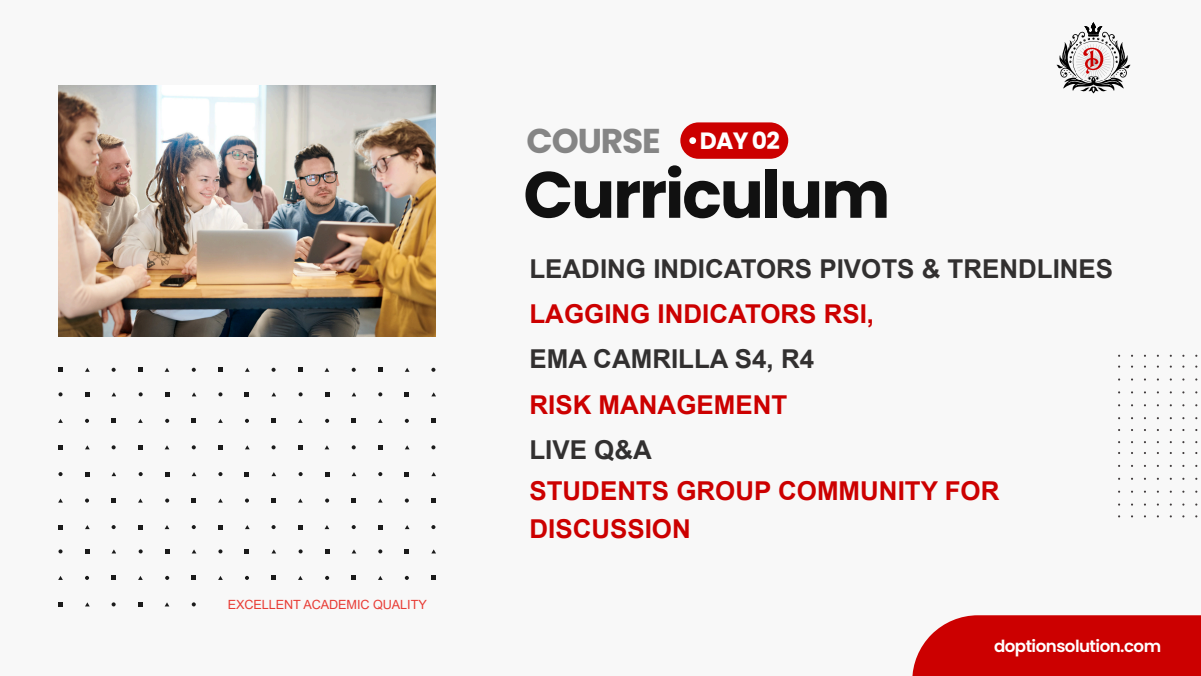
<style>
.page{position:relative;width:1201px;height:676px;background:#fff}
.page>*{position:absolute;margin:0;border:0;box-sizing:border-box;transform-origin:0 0}
.t1{font:700 65.38px "Poppins";letter-spacing:-.03em;color:#111}
.t2{font:700 34.42px "Poppins";letter-spacing:-.03em;color:#858585}
.t3{font:700 26px/38.2px "Arial";color:#c00}
.t4{font:700 26px "Arial";color:#323030}
.t5{font:600 16.66px "Poppins";letter-spacing:-.03em;color:#fff}
.t6{font:12.66px "Arial";letter-spacing:-.01em;color:#e83c35}
.s1{font-size:23.5px;color:#fff}
</style>
<div class="page">
<div style="left:0;top:0;width:1200px;height:675px;background:#f8f8f8"></div>
<svg style="left:1056px;top:22px;width:74px;height:71px"></svg>
<svg style="left:58px;top:392px;width:5px;height:4px"></svg>
<svg style="left:58px;top:549px;width:5px;height:4px"></svg>
<svg style="left:58px;top:472px;width:5px;height:4px"></svg>
<svg style="left:378px;top:392px;width:4px;height:4px"></svg>
<svg style="left:378px;top:549px;width:4px;height:4px"></svg>
<svg style="left:378px;top:472px;width:4px;height:4px"></svg>
<svg style="left:218px;top:392px;width:4px;height:4px"></svg>
<svg style="left:218px;top:549px;width:4px;height:4px"></svg>
<svg style="left:218px;top:472px;width:4px;height:4px"></svg>
<svg style="left:85px;top:418px;width:4px;height:4px"></svg>
<svg style="left:85px;top:575px;width:4px;height:4px"></svg>
<svg style="left:85px;top:498px;width:4px;height:4px"></svg>
<svg style="left:405px;top:418px;width:4px;height:4px"></svg>
<svg style="left:405px;top:575px;width:4px;height:4px"></svg>
<svg style="left:405px;top:498px;width:4px;height:4px"></svg>
<svg style="left:245px;top:418px;width:4px;height:4px"></svg>
<svg style="left:245px;top:575px;width:4px;height:4px"></svg>
<svg style="left:245px;top:498px;width:4px;height:4px"></svg>
<svg style="left:112px;top:445px;width:4px;height:4px"></svg>
<svg style="left:112px;top:602px;width:4px;height:4px"></svg>
<svg style="left:112px;top:525px;width:4px;height:4px"></svg>
<svg style="left:112px;top:367px;width:4px;height:4px"></svg>
<svg style="left:431px;top:445px;width:4px;height:4px"></svg>
<svg style="left:431px;top:525px;width:4px;height:4px"></svg>
<svg style="left:431px;top:367px;width:4px;height:4px"></svg>
<svg style="left:271px;top:445px;width:4px;height:4px"></svg>
<svg style="left:271px;top:525px;width:4px;height:4px"></svg>
<svg style="left:271px;top:367px;width:4px;height:4px"></svg>
<svg style="left:139px;top:392px;width:4px;height:4px"></svg>
<svg style="left:139px;top:549px;width:4px;height:4px"></svg>
<svg style="left:139px;top:472px;width:4px;height:4px"></svg>
<svg style="left:298px;top:392px;width:4px;height:4px"></svg>
<svg style="left:298px;top:549px;width:4px;height:4px"></svg>
<svg style="left:298px;top:472px;width:4px;height:4px"></svg>
<svg style="left:165px;top:418px;width:4px;height:4px"></svg>
<svg style="left:165px;top:575px;width:4px;height:4px"></svg>
<svg style="left:165px;top:498px;width:4px;height:4px"></svg>
<svg style="left:325px;top:418px;width:4px;height:4px"></svg>
<svg style="left:325px;top:575px;width:4px;height:4px"></svg>
<svg style="left:325px;top:498px;width:4px;height:4px"></svg>
<svg style="left:192px;top:445px;width:4px;height:4px"></svg>
<svg style="left:192px;top:602px;width:4px;height:4px"></svg>
<svg style="left:192px;top:525px;width:4px;height:4px"></svg>
<svg style="left:192px;top:367px;width:4px;height:4px"></svg>
<svg style="left:351px;top:445px;width:5px;height:4px"></svg>
<svg style="left:351px;top:525px;width:5px;height:4px"></svg>
<svg style="left:351px;top:367px;width:5px;height:4px"></svg>
<svg style="left:85px;top:392px;width:4px;height:4px"></svg>
<svg style="left:85px;top:549px;width:4px;height:4px"></svg>
<svg style="left:85px;top:472px;width:4px;height:4px"></svg>
<svg style="left:405px;top:392px;width:4px;height:4px"></svg>
<svg style="left:405px;top:549px;width:4px;height:4px"></svg>
<svg style="left:405px;top:472px;width:4px;height:4px"></svg>
<svg style="left:245px;top:392px;width:4px;height:4px"></svg>
<svg style="left:245px;top:549px;width:4px;height:4px"></svg>
<svg style="left:245px;top:472px;width:4px;height:4px"></svg>
<svg style="left:111px;top:418px;width:5px;height:4px"></svg>
<svg style="left:111px;top:575px;width:5px;height:4px"></svg>
<svg style="left:111px;top:498px;width:5px;height:4px"></svg>
<svg style="left:431px;top:418px;width:4px;height:4px"></svg>
<svg style="left:431px;top:575px;width:4px;height:4px"></svg>
<svg style="left:431px;top:498px;width:4px;height:4px"></svg>
<svg style="left:271px;top:418px;width:4px;height:4px"></svg>
<svg style="left:271px;top:575px;width:4px;height:4px"></svg>
<svg style="left:271px;top:498px;width:4px;height:4px"></svg>
<svg style="left:138px;top:445px;width:4px;height:4px"></svg>
<svg style="left:138px;top:602px;width:4px;height:4px"></svg>
<svg style="left:138px;top:525px;width:4px;height:4px"></svg>
<svg style="left:138px;top:367px;width:4px;height:4px"></svg>
<svg style="left:298px;top:445px;width:4px;height:4px"></svg>
<svg style="left:298px;top:525px;width:4px;height:4px"></svg>
<svg style="left:298px;top:367px;width:4px;height:4px"></svg>
<svg style="left:58px;top:445px;width:5px;height:4px"></svg>
<svg style="left:58px;top:602px;width:5px;height:4px"></svg>
<svg style="left:58px;top:525px;width:5px;height:4px"></svg>
<svg style="left:58px;top:367px;width:5px;height:4px"></svg>
<svg style="left:378px;top:445px;width:4px;height:4px"></svg>
<svg style="left:378px;top:525px;width:4px;height:4px"></svg>
<svg style="left:378px;top:367px;width:4px;height:4px"></svg>
<svg style="left:218px;top:445px;width:4px;height:4px"></svg>
<svg style="left:218px;top:525px;width:4px;height:4px"></svg>
<svg style="left:218px;top:367px;width:4px;height:4px"></svg>
<svg style="left:165px;top:392px;width:4px;height:4px"></svg>
<svg style="left:165px;top:549px;width:4px;height:4px"></svg>
<svg style="left:165px;top:472px;width:4px;height:4px"></svg>
<svg style="left:325px;top:392px;width:4px;height:4px"></svg>
<svg style="left:325px;top:549px;width:4px;height:4px"></svg>
<svg style="left:325px;top:472px;width:4px;height:4px"></svg>
<svg style="left:192px;top:418px;width:4px;height:4px"></svg>
<svg style="left:192px;top:575px;width:4px;height:4px"></svg>
<svg style="left:192px;top:498px;width:4px;height:4px"></svg>
<svg style="left:351px;top:418px;width:4px;height:4px"></svg>
<svg style="left:351px;top:575px;width:4px;height:4px"></svg>
<svg style="left:351px;top:498px;width:4px;height:4px"></svg>
<svg style="left:112px;top:392px;width:4px;height:4px"></svg>
<svg style="left:112px;top:549px;width:4px;height:4px"></svg>
<svg style="left:111px;top:472px;width:5px;height:4px"></svg>
<svg style="left:431px;top:392px;width:5px;height:4px"></svg>
<svg style="left:431px;top:549px;width:5px;height:4px"></svg>
<svg style="left:431px;top:472px;width:5px;height:4px"></svg>
<svg style="left:271px;top:392px;width:5px;height:4px"></svg>
<svg style="left:271px;top:549px;width:5px;height:4px"></svg>
<svg style="left:271px;top:472px;width:5px;height:4px"></svg>
<svg style="left:138px;top:498px;width:5px;height:4px"></svg>
<svg style="left:165px;top:445px;width:4px;height:4px"></svg>
<svg style="left:165px;top:602px;width:4px;height:4px"></svg>
<svg style="left:165px;top:525px;width:4px;height:4px"></svg>
<svg style="left:325px;top:445px;width:4px;height:4px"></svg>
<svg style="left:324px;top:525px;width:5px;height:4px"></svg>
<svg style="left:85px;top:445px;width:5px;height:4px"></svg>
<svg style="left:85px;top:602px;width:5px;height:4px"></svg>
<svg style="left:85px;top:525px;width:5px;height:4px"></svg>
<svg style="left:405px;top:525px;width:4px;height:4px"></svg>
<svg style="left:245px;top:445px;width:4px;height:4px"></svg>
<svg style="left:245px;top:525px;width:4px;height:4px"></svg>
<svg style="left:192px;top:392px;width:4px;height:4px"></svg>
<svg style="left:192px;top:549px;width:4px;height:4px"></svg>
<svg style="left:192px;top:472px;width:4px;height:4px"></svg>
<svg style="left:352px;top:392px;width:4px;height:4px"></svg>
<svg style="left:352px;top:549px;width:4px;height:4px"></svg>
<svg style="left:351px;top:472px;width:5px;height:4px"></svg>
<svg style="left:58px;top:498px;width:5px;height:4px"></svg>
<svg style="left:218px;top:498px;width:5px;height:4px"></svg>
<img style="left:58px;top:85px;width:378px;height:251px">
<svg style="left:680px;top:122px;width:108px;height:37px;background:#cf1616"></svg>
<div style="left:689px;top:137px;width:7px;height:7px;background:#fff;border-radius:50%"></div>
<svg style="left:912px;top:615px;width:288px;height:60px;background:#ce1010"></svg>
<svg style="left:1118px;top:354px;width:80px;height:163px"></svg>
<p class="t6" style="left:228px;top:599px;width:200px">EXCELLENT ACADEMIC QUALITY</p>
<h2 class="t2" style="left:526px;top:116px;width:255px">COURSE <span class="s1">DAY 02</span></h2>
<h1 class="t1" style="left:523px;top:149px;width:368px">Curriculum</h1>
<p class="t4" style="left:529px;top:258px;width:585px">LEADING INDICATORS PIVOTS &amp; TRENDLINES</p>
<p class="t3" style="left:529px;top:297px;width:346px">LAGGING INDICATORS RSI,</p>
<p class="t4" style="left:529px;top:349px;width:286px">EMA CAMRILLA S4, R4</p>
<p class="t3" style="left:529px;top:387px;width:259px">RISK MANAGEMENT</p>
<p class="t4" style="left:529px;top:440px;width:124px">LIVE Q&amp;A</p>
<p class="t3" style="left:529px;top:473px;width:471px">STUDENTS GROUP COMMUNITY FOR<br>DISCUSSION</p>
<p class="t5" style="left:993px;top:634px;width:169px">doptionsolution.com</p>
</div>
